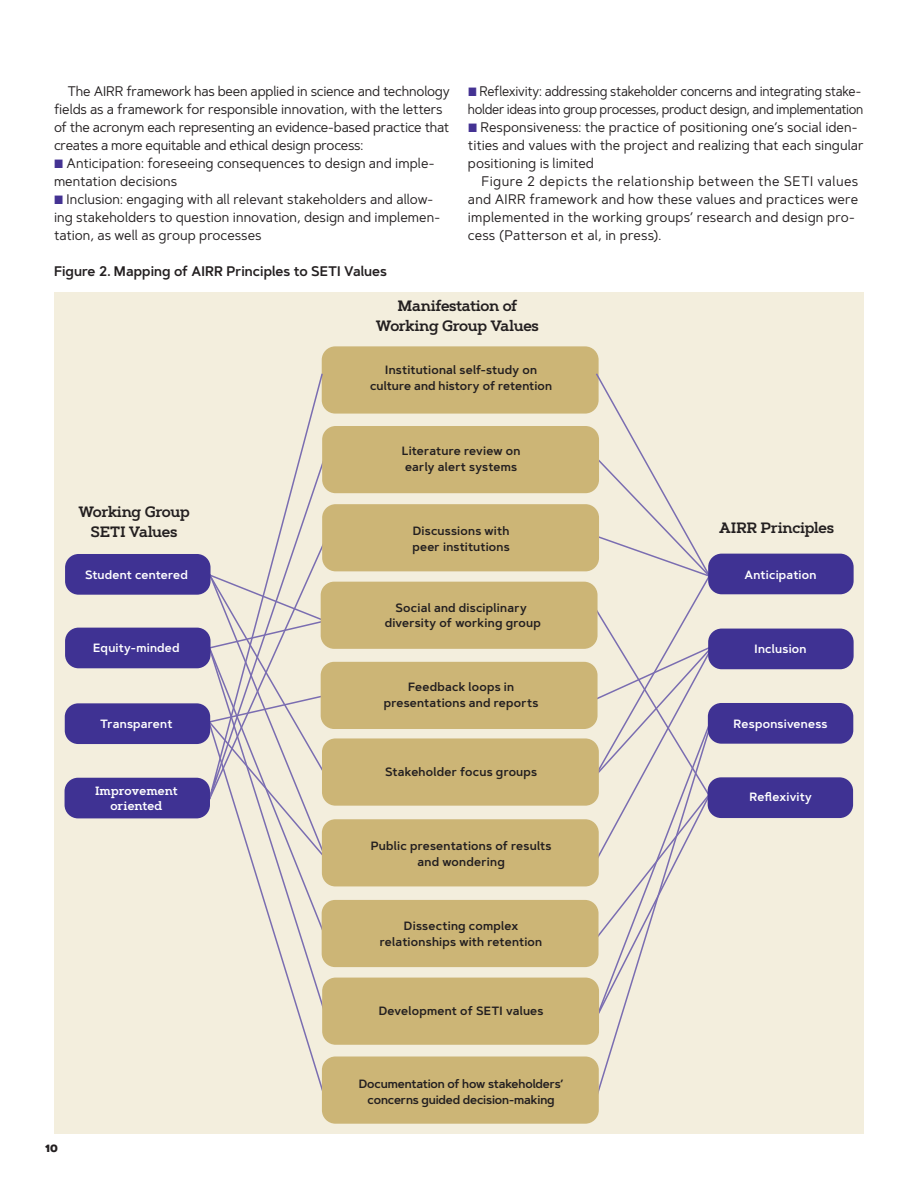
<style>
.page{position:relative;width:918px;height:1188px;background:#fff}
.page>*{position:absolute;margin:0;border:0;box-sizing:border-box;transform-origin:0 0}
.t1{font:600 15px/19.5px "Artegra Slab";letter-spacing:-.035em;color:#231f20;text-align:center}
._2023_Text_no_indent{font:13.8px/18px "Artegra Sans";letter-spacing:-.005em;color:#231f20;scale:.95 1}
._2023_Text_indent{font:13.8px/18px "Artegra Sans";letter-spacing:-.01em;color:#231f20;scale:.95 1}
._2023_Text_indent-2{font:13.8px/18px "Artegra Sans";letter-spacing:.015em;color:#231f20;scale:.95 1}
._2023_Text_no_indent-2{font:13.8px/18px "Artegra Sans";letter-spacing:-.025em;color:#231f20;scale:.91 1}
._2023_Text_no_indent-3{font:600 13.8px "Artegra Sans";letter-spacing:.005em;color:#231f20;scale:.95 1}
.t2{font:600 12px/15.9px "Artegra Sans";letter-spacing:.015em;color:#231f20;text-align:center}
.t3{font:600 12px "Artegra Sans";letter-spacing:.015em;color:#fff}
.t4{font:600 12px/15.9px "Artegra Sans";letter-spacing:-.01em;color:#231f20;text-align:center}
.t5{font:600 12px/15px "Artegra Slab";color:#fff;text-align:center}
.t6{font:900 10.5px "Artegra Sans";color:#231f20}
.s1{font-weight:600;font-size:12px;color:#443293}
</style>
<div class="page">
<div style="left:54px;top:292px;width:810px;height:842px;background:#f3eedd"></div>
<div style="left:322px;top:346px;width:277px;height:68px;background:#ccb576;border-radius:14px"></div>
<svg style="left:196px;top:372px;width:132px;height:447px"></svg>
<svg style="left:596px;top:1018px;width:26px;height:73px"></svg>
<svg style="left:588px;top:372px;width:127px;height:646px"></svg>
<svg style="left:275px;top:940px;width:53px;height:78px"></svg>
<svg style="left:207px;top:525px;width:131px;height:415px"></svg>
<div style="left:65px;top:628px;width:146px;height:40px;background:#3f3293;border-radius:14px"></div>
<div style="left:65px;top:778px;width:145px;height:40px;background:#3f3293;border-radius:14px"></div>
<div style="left:65px;top:703px;width:145px;height:41px;background:#3f3293;border-radius:14px"></div>
<div style="left:708px;top:554px;width:146px;height:40px;background:#3f3293;border-radius:14px"></div>
<div style="left:708px;top:629px;width:146px;height:40px;background:#3f3293;border-radius:14px"></div>
<div style="left:708px;top:777px;width:145px;height:41px;background:#3f3293;border-radius:14px"></div>
<div style="left:708px;top:703px;width:145px;height:41px;background:#3f3293;border-radius:14px"></div>
<div style="left:65px;top:554px;width:146px;height:41px;background:#3f3293;border-radius:14px"></div>
<div style="left:322px;top:426px;width:277px;height:67px;background:#ccb576;border-radius:14px"></div>
<div style="left:322px;top:504px;width:277px;height:67px;background:#ccb576;border-radius:14px"></div>
<div style="left:321px;top:582px;width:277px;height:67px;background:#ccb576;border-radius:14px"></div>
<div style="left:321px;top:662px;width:277px;height:67px;background:#ccb576;border-radius:14px"></div>
<div style="left:322px;top:738px;width:277px;height:68px;background:#ccb576;border-radius:14px"></div>
<div style="left:322px;top:819px;width:277px;height:67px;background:#ccb576;border-radius:14px"></div>
<div style="left:322px;top:900px;width:277px;height:67px;background:#ccb576;border-radius:14px"></div>
<div style="left:322px;top:978px;width:277px;height:67px;background:#ccb576;border-radius:14px"></div>
<div style="left:322px;top:1057px;width:277px;height:67px;background:#ccb576;border-radius:14px"></div>
<p class="_2023_Text_indent" style="left:54px;top:82px;width:418px;text-indent:13px">The AIRR framework has been applied in science and technology fields as a framework for responsible innovation, with the letters of the acronym each representing an evidence-based practice that creates a more equitable and ethical design process:</p>
<p class="_2023_Text_no_indent" style="left:54px;top:154px;width:402px"><span class="s1">■</span> Anticipation: foreseeing consequences to design and imple&shy;mentation decisions</p>
<p class="_2023_Text_no_indent" style="left:54px;top:190px;width:408px"><span class="s1">■</span> Inclusion: engaging with all relevant stakeholders and allow&shy;ing stakeholders to question innovation, design and implemen&shy;tation, as well as group processes</p>
<p class="_2023_Text_no_indent-3" style="left:54px;top:261px;width:352px">Figure 2. Mapping of AIRR Principles to SETI Values</p>
<p class="_2023_Text_no_indent-2" style="left:468px;top:82px;width:436px"><span class="s1">■</span> Reflexivity: addressing stakeholder concerns and integrating stake&shy;holder ideas into group processes, product design, and implementation</p>
<p class="_2023_Text_no_indent" style="left:468px;top:118px;width:418px"><span class="s1">■</span> Responsiveness: the practice of positioning one’s social iden&shy;tities and values with the project and realizing that each singular positioning is limited</p>
<p class="_2023_Text_indent-2" style="left:468px;top:172px;width:412px;text-indent:13px">Figure 2 depicts the relationship between the SETI values and AIRR framework and how these values and practices were implemented in the working groups’ research and design pro&shy;cess (Patterson et al, in press).</p>
<p class="t1" style="left:376px;top:296px;width:165px">Manifestation of<br>Working Group Values</p>
<p class="t2" style="left:370px;top:362px;width:183px">Institutional self-study on culture and history of retention</p>
<p class="t1" style="left:78px;top:502px;width:113px">Working Group<br>SETI Values</p>
<p class="t3" style="left:85px;top:566px;width:104px">Student centered</p>
<p class="t3" style="left:93px;top:639px;width:88px">Equity-minded</p>
<p class="t3" style="left:100px;top:715px;width:74px">Transparent</p>
<p class="t5" style="left:95px;top:783px;width:84px">Improvement oriented</p>
<p class="t6" style="left:45px;top:1140px;width:14px">10</p>
<p class="t2" style="left:402px;top:443px;width:120px;text-align:left">Literature review on early alert systems</p>
<p class="t2" style="left:412px;top:523px;width:99px;text-align:left">Discussions with peer institutions</p>
<p class="t2" style="left:385px;top:600px;width:158px">Social and disciplinary diversity of working group</p>
<p class="t2" style="left:384px;top:679px;width:156px">Feedback loops in presentations and reports</p>
<p class="t2" style="left:385px;top:764px;width:154px">Stakeholder focus groups</p>
<p class="t2" style="left:371px;top:838px;width:182px">Public presentations of results and wondering</p>
<p class="t2" style="left:380px;top:918px;width:164px">Dissecting complex relationships with retention</p>
<p class="t2" style="left:379px;top:1003px;width:166px">Development of SETI values</p>
<p class="t4" style="left:359px;top:1076px;width:206px">Documentation of how stakeholders’ concerns guided decision-making</p>
<p class="t1" style="left:719px;top:518px;width:116px">AIRR Principles</p>
<p class="t3" style="left:745px;top:566px;width:73px">Anticipation</p>
<p class="t3" style="left:755px;top:640px;width:54px">Inclusion</p>
<p class="t3" style="left:734px;top:715px;width:95px">Responsiveness</p>
<p class="t3" style="left:749px;top:789px;width:64px">Reflexivity</p>
</div>
